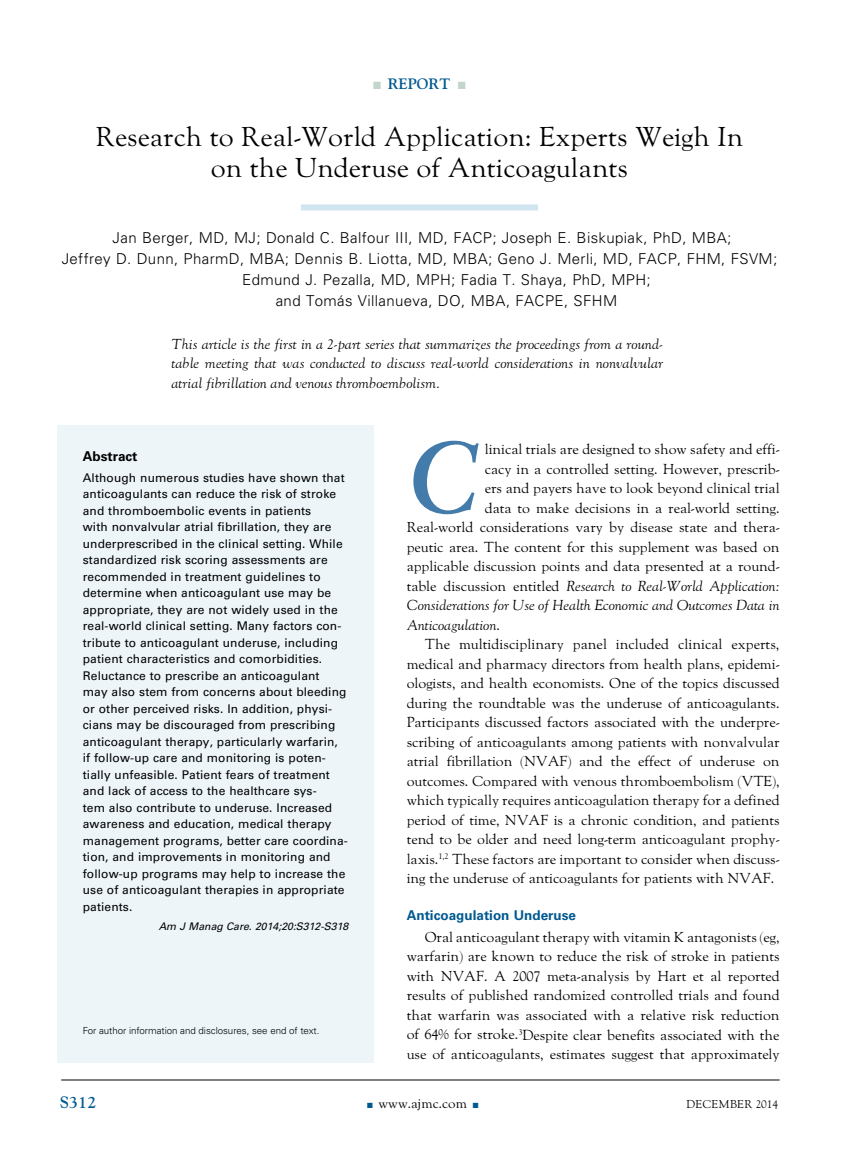
<style>
.page{position:relative;width:851px;height:1161px;background:#fff}
.page>*{position:absolute;margin:0;border:0;box-sizing:border-box;transform-origin:0 0}
.t1{font:italic 700 100.95px "Sabon LT Std";color:#437bab}
.t2{font:27px/31.5px "LTC Goudy Oldstyle Pro";color:#000;text-align:center}
.t3{font:700 16.5px "Goudy";color:#005990}
.t4{font:300 15px "Univers LT Std";letter-spacing:.025em;color:#000}
.t5{font:700 15px "Goudy";color:#005990}
.t6{font:14.25px/19.5px "LTC Goudy Oldstyle Pro";letter-spacing:-.005em;color:#000;text-align:justify}
.t7{font:italic 14.25px/19.5px "LTC Goudy Oldstyle Pro";letter-spacing:-.005em;color:#000;text-align:justify}
.t8{font:700 13.5px "Univers LT Std";color:#005990}
.t9{font:13.5px "LTC Goudy Oldstyle Pro";color:#000}
.t10{font:700 13.5px "Univers LT Std";color:#000}
.t11{font:12px/16.5px "Univers LT Std";letter-spacing:.01em;color:#000}
.t12{font:11.25px "LTC Goudy Oldstyle Pro";letter-spacing:.02em;color:#000}
.t13{font:italic 10.5px "Univers LT Std";color:#000}
.t14{font:300 9.75px "Univers LT Std";letter-spacing:-.005em;color:#000}
.s1{color:#c4d6cc}
.s2{font-style:normal}
.s3{color:#005990}
</style>
<div class="page">
<hr style="left:61px;top:1080px;width:718px;height:1px;background:#000">
<div style="left:301px;top:204px;width:237px;height:6px;background:#d0e5f0"></div>
<div style="left:57px;top:425px;width:317px;height:638px;background:#edf5f9"></div>
<p class="t5" style="left:373px;top:74px;width:94px"><span class="s1">■</span> REPORT <span class="s1">■</span></p>
<h2 class="t2" style="left:96px;top:122px;width:649px">Research to Real-World Application: Experts Weigh In on the Underuse of Anticoagulants</h2>
<p class="t4" style="left:113px;top:229px;width:620px">Jan Berger, MD, MJ; Donald C. Balfour III, MD, FACP; Joseph E. Biskupiak, PhD, MBA;</p>
<p class="t4" style="left:62px;top:250px;width:717px">Jeffrey D. Dunn, PharmD, MBA; Dennis B. Liotta, MD, MBA; Geno J. Merli, MD, FACP, FHM, FSVM;</p>
<p class="t4" style="left:242px;top:271px;width:410px">Edmund J. Pezalla, MD, MPH; Fadia T. Shaya, PhD, MPH;</p>
<p class="t4" style="left:276px;top:292px;width:343px">and Tomás Villanueva, DO, MBA, FACPE, SFHM</p>
<p class="t7" style="left:171px;top:335px;width:493px">This article is the first in a 2-part series that summarizes the proceedings from a round&shy;table meeting that was conducted to discuss real-world considerations in nonvalvular atrial fibrillation and venous thromboembolism.</p>
<p class="t10" style="left:83px;top:448px;width:56px">Abstract</p>
<p class="t11" style="left:83px;top:469px;width:266px">Although numerous studies have shown that anticoagulants can reduce the risk of stroke and thromboembolic events in patients<br>with nonvalvular atrial fibrillation, they are underprescribed in the clinical setting. While standardized risk scoring assessments are recommended in treatment guidelines to determine when anticoagulant use may be appropriate, they are not widely used in the real-world clinical setting. Many factors con&shy;tribute to anticoagulant underuse, including patient characteristics and comorbidities.<br>Reluctance to prescribe an anticoagulant<br>may also stem from concerns about bleeding or other perceived risks. In addition, physi&shy;cians may be discouraged from prescribing anticoagulant therapy, particularly warfarin, if follow-up care and monitoring is poten&shy;tially unfeasible. Patient fears of treatment and lack of access to the healthcare sys-<br>tem also contribute to underuse. Increased awareness and education, medical therapy management programs, better care coordina&shy;tion, and improvements in monitoring and follow-up programs may help to increase the use of anticoagulant therapies in appropriate patients.</p>
<p class="t13" style="left:159px;top:920px;width:191px">Am J Manag Care. 2014;20:S312-S318</p>
<p class="t14" style="left:83px;top:1025px;width:238px">For author information and disclosures, see end of text.</p>
<h1 class="t1" style="left:406px;top:416px;width:74px">C</h1>
<p class="t6" style="left:485px;top:440px;width:296px">linical trials are designed to show safety and effi-</p>
<p class="t6" style="left:485px;top:460px;width:296px">cacy in a controlled setting. However, prescrib-</p>
<p class="t6" style="left:485px;top:479px;width:296px">ers and payers have to look beyond clinical trial</p>
<p class="t6" style="left:485px;top:499px;width:296px">data to make decisions in a real-world setting.</p>
<p class="t6" style="left:406px;top:518px;width:374px">Real-world considerations vary by disease state and thera-</p>
<p class="t6" style="left:406px;top:538px;width:374px">peutic area. The content for this supplement was based on</p>
<p class="t6" style="left:406px;top:557px;width:374px">applicable discussion points and data presented at a round-</p>
<p class="t7" style="left:406px;top:577px;width:374px"><span class="s2">table discussion entitled</span> Research to Real-World Application:</p>
<p class="t7" style="left:406px;top:596px;width:374px">Considerations for Use of Health Economic and Outcomes Data in</p>
<p class="t7" style="left:406px;top:616px;width:95px">Anticoagulation<span class="s2">.</span></p>
<p class="t6" style="left:424px;top:636px;width:356px">The multidisciplinary panel included clinical experts,</p>
<p class="t6" style="left:406px;top:655px;width:374px">medical and pharmacy directors from health plans, epidemi-</p>
<p class="t6" style="left:406px;top:675px;width:374px">ologists, and health economists. One of the topics discussed</p>
<p class="t6" style="left:406px;top:694px;width:374px">during the roundtable was the underuse of anticoagulants.</p>
<p class="t6" style="left:406px;top:714px;width:374px">Participants discussed factors associated with the underpre-</p>
<p class="t6" style="left:406px;top:733px;width:374px">scribing of anticoagulants among patients with nonvalvular</p>
<p class="t6" style="left:406px;top:753px;width:374px">atrial fibrillation (NVAF) and the effect of underuse on</p>
<p class="t6" style="left:406px;top:772px;width:374px">outcomes. Compared with venous thromboembolism (VTE),</p>
<p class="t6" style="left:406px;top:792px;width:374px">which typically requires anticoagulation therapy for a defined</p>
<p class="t6" style="left:406px;top:811px;width:374px">period of time, NVAF is a chronic condition, and patients</p>
<p class="t6" style="left:406px;top:831px;width:374px">tend to be older and need long-term anticoagulant prophy-</p>
<p class="t6" style="left:406px;top:850px;width:374px">laxis.<sup>1,2</sup> These factors are important to consider when discuss-</p>
<p class="t6" style="left:406px;top:870px;width:369px">ing the underuse of anticoagulants for patients with NVAF.</p>
<p class="t8" style="left:406px;top:907px;width:171px">Anticoagulation Underuse</p>
<p class="t6" style="left:406px;top:928px;width:374px;text-indent:18px">Oral anticoagulant therapy with vitamin K antagonists (eg, warfarin) are known to reduce the risk of stroke in patients with NVAF. A 2007 meta-analysis by Hart et al reported results of published randomized controlled trials and found that warfarin was associated with a relative risk reduction of 64% for stroke.<sup>3</sup>Despite clear benefits associated with the use of anticoagulants, estimates suggest that approximately</p>
<p class="t3" style="left:60px;top:1092px;width:38px">S312</p>
<p class="t9" style="left:367px;top:1096px;width:113px"><span class="s3">■</span> www.ajmc.com <span class="s3">■</span></p>
<p class="t12" style="left:686px;top:1098px;width:93px">DECEMBER 2014</p>
</div>
